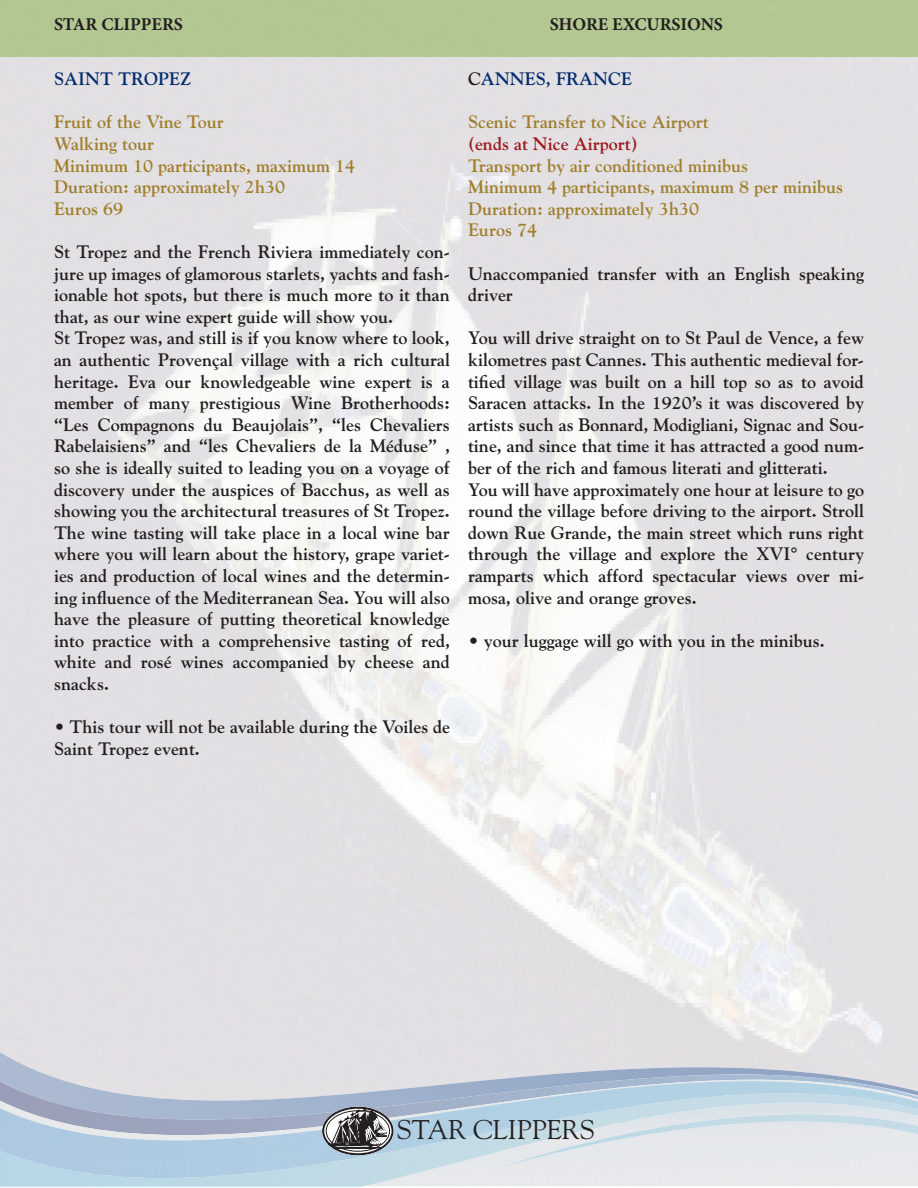
<style>
.page{position:relative;width:918px;height:1188px;background:#fff}
.page>*{position:absolute;margin:0;border:0;box-sizing:border-box;transform-origin:0 0}
.t1{font:27px "Goudy";color:#231f20}
.t2{font:700 18px/21.6px "Goudy";color:#231f20}
.t3{font:700 18px/21.6px "Goudy";color:#a07f2d}
.t4{font:700 18px "Minion Pro";color:#231f20}
.t5{font:700 18px "Goudy";color:#052d6f}
.t6{font:700 18px "Goudy";color:#9e191d}
.s1{color:#231f20}
</style>
<div class="page">
<img style="left:0;top:1075px;width:918px;height:5px">
<svg style="left:0;top:1186px;width:365px;height:1px"></svg>
<img style="left:0;top:1081px;width:918px;height:97px">
<img style="left:496px;top:1114px;width:422px;height:55px">
<svg style="left:322px;top:1107px;width:72px;height:48px"></svg>
<p class="t4" style="left:54px;top:11px;width:131px">STAR CLIPPERS</p>
<p class="t4" style="left:550px;top:11px;width:175px">SHORE EXCURSIONS</p>
<p class="t5" style="left:54px;top:68px;width:138px">SAINT TROPEZ</p>
<p class="t3" style="left:54px;top:111px;width:303px">Fruit of the Vine Tour<br>Walking tour<br>Minimum 10 participants, maximum 14<br>Duration: approximately 2h30<br>Euros 69</p>
<p class="t2" style="left:54px;top:241px;width:398px">St Tropez and the French Riviera immediately con&shy;jure up images of glamorous starlets, yachts and fash&shy;ionable hot spots, but there is much more to it than that, as our wine expert guide will show you.<br>St Tropez was, and still is if you know where to look, an authentic Provençal village with a rich cultural heritage. Eva our knowledgeable wine expert is a member of many prestigious Wine Brotherhoods: “Les Compagnons du Beaujolais”, “les Chevaliers Rabelaisiens” and “les Chevaliers de la Méduse” , so she is ideally suited to leading you on a voyage of discovery under the auspices of Bacchus, as well as showing you the architectural treasures of St Tropez.<br>The wine tasting will take place in a local wine bar where you will learn about the history, grape variet&shy;ies and production of local wines and the determin&shy;ing influence of the Mediterranean Sea. You will also have the pleasure of putting theoretical knowledge into practice with a comprehensive tasting of red, white and rosé wines accompanied by cheese and snacks.</p>
<p class="t2" style="left:54px;top:716px;width:398px">• This tour will not be available during the Voiles de<br>Saint Tropez event.</p>
<p class="t5" style="left:468px;top:68px;width:165px"><span class="s1">C</span>ANNES, FRANCE</p>
<p class="t3" style="left:468px;top:111px;width:242px">Scenic Transfer to Nice Airport</p>
<p class="t6" style="left:468px;top:133px;width:171px">(ends at Nice Airport)</p>
<p class="t3" style="left:468px;top:154px;width:377px">Transport by air conditioned minibus<br>Minimum 4 participants, maximum 8 per minibus<br>Duration: approximately 3h30<br>Euros 74</p>
<p class="t2" style="left:468px;top:262px;width:397px">Unaccompanied transfer with an English speaking driver</p>
<p class="t2" style="left:468px;top:327px;width:398px">You will drive straight on to St Paul de Vence, a few kilometres past Cannes. This authentic medieval for&shy;tified village was built on a hill top so as to avoid Saracen attacks. In the 1920’s it was discovered by artists such as Bonnard, Modigliani, Signac and Sou&shy;tine, and since that time it has attracted a good num&shy;ber of the rich and famous literati and glitterati.<br>You will have approximately one hour at leisure to go round the village before driving to the airport. Stroll down Rue Grande, the main street which runs right through the village and explore the XVI° century ramparts which afford spectacular views over mi&shy;mosa, olive and orange groves.</p>
<p class="t2" style="left:468px;top:630px;width:358px">• your luggage will go with you in the minibus.</p>
<h1 class="t1" style="left:397px;top:1113px;width:199px">STAR CLIPPERS</h1>
</div>
